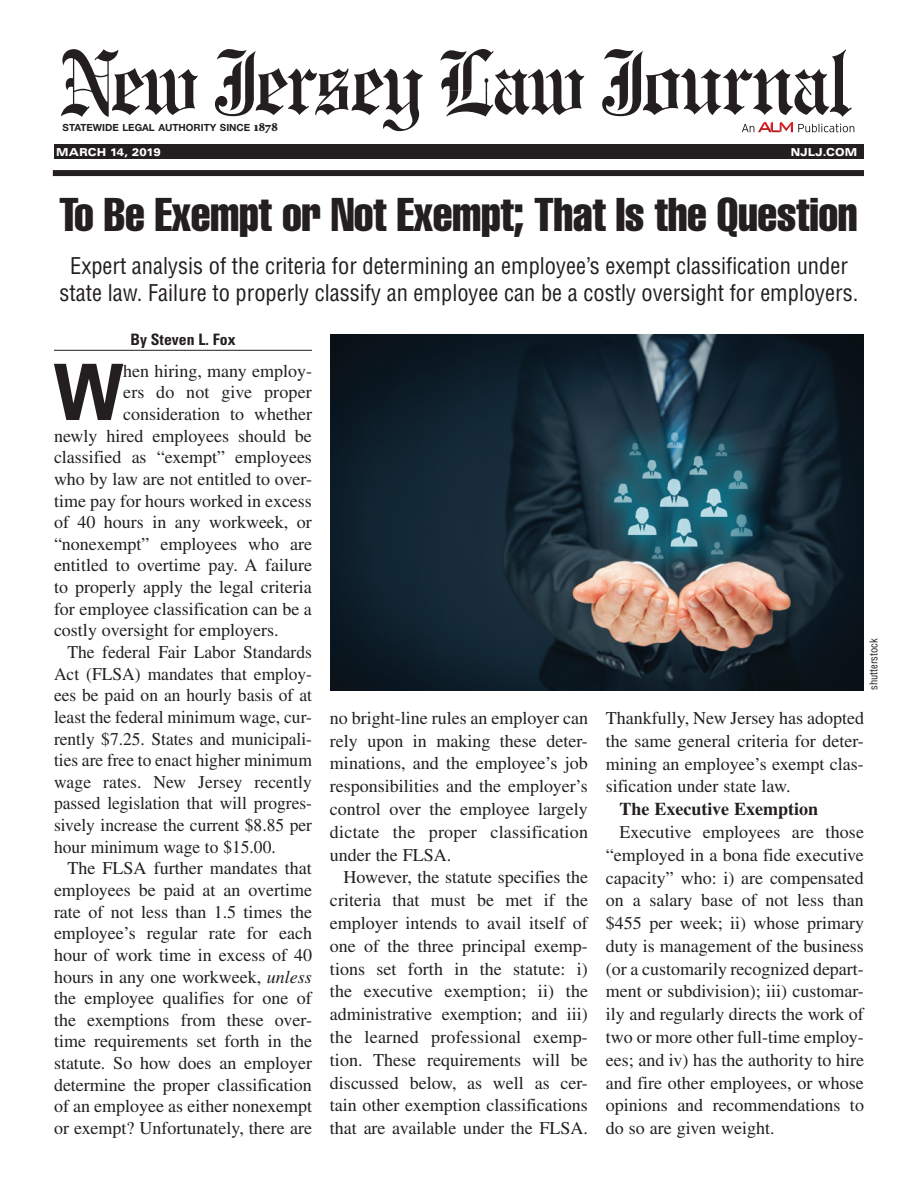
<style>
.page{position:relative;width:918px;height:1188px;background:#fff}
.page>*{position:absolute;margin:0;border:0;box-sizing:border-box;transform-origin:0 0}
.t1{font:700 condensed 77.85px "Univers LT Std";color:#231f20}
.t2{font:46.5px "Helvetica LT Std Comp";letter-spacing:-.01em;color:#231f20}
.t3{font:condensed 22.5px/27px "Helvetica LT Std";color:#231f20;text-align:center}
.t4{font:18px/22.8px "Times LT Std";color:#231f20;text-align:justify}
.t5{font:700 18px "Times LT Std";color:#231f20}
.t6{font:700 condensed 15.75px "Univers LT Std";color:#231f20}
.t7{font:900 expanded 10.95px "Univers LT Std";letter-spacing:.01em;color:#fff;scale:.9 1}
.t8{font:condensed 10.5px "Helvetica LT Std";color:#231f20}
.t9{font:700 9.9px "Helvetica Neue LT Std";color:#231f20}
.s1{font-family:"Minion Std";font-weight:900;font-size:13.2px}
.s2{font-style:italic}
</style>
<div class="page">
<div style="left:53px;top:170px;width:811px;height:6px;background:#231f20"></div>
<div style="left:54px;top:144px;width:810px;height:15px;background:#231f20"></div>
<svg style="left:61px;top:49px;width:137px;height:68px"></svg>
<svg style="left:215px;top:49px;width:208px;height:82px"></svg>
<svg style="left:440px;top:49px;width:144px;height:68px"></svg>
<svg style="left:602px;top:49px;width:252px;height:83px"></svg>
<hr style="left:54px;top:350px;width:258px;height:1px;background:#231f20">
<img style="left:330px;top:334px;width:534px;height:356px">
<p class="t9" style="left:63px;top:122px;width:217px">STATEWIDE LEGAL AUTHORITY SINCE <span class="s1">1878</span></p>
<p class="t7" style="left:56px;top:146px;width:118px">MARCH 14, 2019</p>
<p class="t7" style="left:791px;top:146px;width:75px">NJLJ.COM</p>
<h2 class="t2" style="left:59px;top:185px;width:800px">To Be Exempt or Not Exempt; That Is the Question</h2>
<p class="t3" style="left:60px;top:253px;width:800px">Expert analysis of the criteria for determining an employee’s exempt classification under state law. Failure to properly classify an employee can be a costly oversight for employers.</p>
<p class="t6" style="left:130px;top:330px;width:107px">By Steven L. Fox</p>
<h1 class="t1" style="left:54px;top:345px;width:71px">W</h1>
<p class="t4" style="left:123px;top:359px;width:190px">hen hiring, many employ-</p>
<p class="t4" style="left:123px;top:381px;width:190px">ers do not give proper</p>
<p class="t4" style="left:123px;top:402px;width:190px">consideration to whether</p>
<p class="t4" style="left:54px;top:424px;width:259px">newly hired employees should be</p>
<p class="t4" style="left:54px;top:446px;width:259px">classified as “exempt” employees</p>
<p class="t4" style="left:54px;top:467px;width:259px">who by law are not entitled to over-</p>
<p class="t4" style="left:54px;top:489px;width:259px">time pay for hours worked in excess</p>
<p class="t4" style="left:54px;top:511px;width:259px">of 40 hours in any workweek, or</p>
<p class="t4" style="left:54px;top:532px;width:259px">“nonexempt” employees who are</p>
<p class="t4" style="left:54px;top:554px;width:260px">entitled to overtime pay. A failure</p>
<p class="t4" style="left:54px;top:576px;width:259px">to properly apply the legal criteria</p>
<p class="t4" style="left:54px;top:597px;width:259px">for employee classification can be a</p>
<p class="t4" style="left:54px;top:619px;width:226px">costly oversight for employers.</p>
<p class="t4" style="left:68px;top:640px;width:246px">The federal Fair Labor Standards</p>
<p class="t4" style="left:54px;top:662px;width:259px">Act (FLSA) mandates that employ-</p>
<p class="t4" style="left:54px;top:684px;width:259px">ees be paid on an hourly basis of at</p>
<p class="t4" style="left:54px;top:705px;width:260px">least the federal minimum wage, cur-</p>
<p class="t4" style="left:54px;top:727px;width:260px">rently $7.25. States and municipali-</p>
<p class="t4" style="left:54px;top:749px;width:259px">ties are free to enact higher minimum</p>
<p class="t4" style="left:54px;top:770px;width:259px">wage rates. New Jersey recently</p>
<p class="t4" style="left:54px;top:792px;width:260px">passed legislation that will progres-</p>
<p class="t4" style="left:54px;top:814px;width:259px">sively increase the current $8.85 per</p>
<p class="t4" style="left:54px;top:835px;width:223px">hour minimum wage to $15.00.</p>
<p class="t4" style="left:68px;top:857px;width:246px">The FLSA further mandates that</p>
<p class="t4" style="left:54px;top:878px;width:260px">employees be paid at an overtime</p>
<p class="t4" style="left:54px;top:900px;width:260px">rate of not less than 1.5 times the</p>
<p class="t4" style="left:54px;top:922px;width:260px">employee’s regular rate for each</p>
<p class="t4" style="left:54px;top:943px;width:260px">hour of work time in excess of 40</p>
<p class="t4" style="left:54px;top:965px;width:259px">hours in any one workweek, <span class="s2">unless</span></p>
<p class="t4" style="left:54px;top:987px;width:259px">the employee qualifies for one of</p>
<p class="t4" style="left:54px;top:1008px;width:259px">the exemptions from these over-</p>
<p class="t4" style="left:54px;top:1030px;width:260px">time requirements set forth in the</p>
<p class="t4" style="left:54px;top:1052px;width:259px">statute. So how does an employer</p>
<p class="t4" style="left:54px;top:1073px;width:259px">determine the proper classification</p>
<p class="t4" style="left:54px;top:1095px;width:260px">of an employee as either nonexempt</p>
<p class="t4" style="left:54px;top:1116px;width:260px">or exempt? Unfortunately, there are</p>
<p class="t4" style="left:330px;top:706px;width:260px">no bright-line rules an employer can rely upon in making these deter&shy;minations, and the employee’s job responsibilities and the employer’s control over the employee largely dictate the proper classification under the FLSA.</p>
<p class="t4" style="left:330px;top:866px;width:260px;text-indent:14px">However, the statute specifies the criteria that must be met if the employer intends to avail itself of one of the three principal exemp&shy;tions set forth in the statute: i) the executive exemption; ii) the administrative exemption; and iii) the learned professional exemp&shy;tion. These requirements will be discussed below, as well as cer&shy;tain other exemption classifications that are available under the FLSA.</p>
<p class="t8" style="left:867px;top:690px;width:53px;rotate:-90deg">shutterstock</p>
<p class="t4" style="left:606px;top:706px;width:260px">Thankfully, New Jersey has adopted the same general criteria for deter&shy;mining an employee’s exempt clas&shy;sification under state law.</p>
<p class="t5" style="left:619px;top:798px;width:200px">The Executive Exemption</p>
<p class="t4" style="left:606px;top:820px;width:260px;text-indent:14px">Executive employees are those “employed in a bona fide executive capacity” who: i) are compensated on a salary base of not less than $455 per week; ii) whose primary duty is management of the business (or a customarily recognized depart&shy;ment or subdivision); iii) customar&shy;ily and regularly directs the work of two or more other full-time employ&shy;ees; and iv) has the authority to hire and fire other employees, or whose opinions and recommendations to do so are given weight.</p>
</div>
